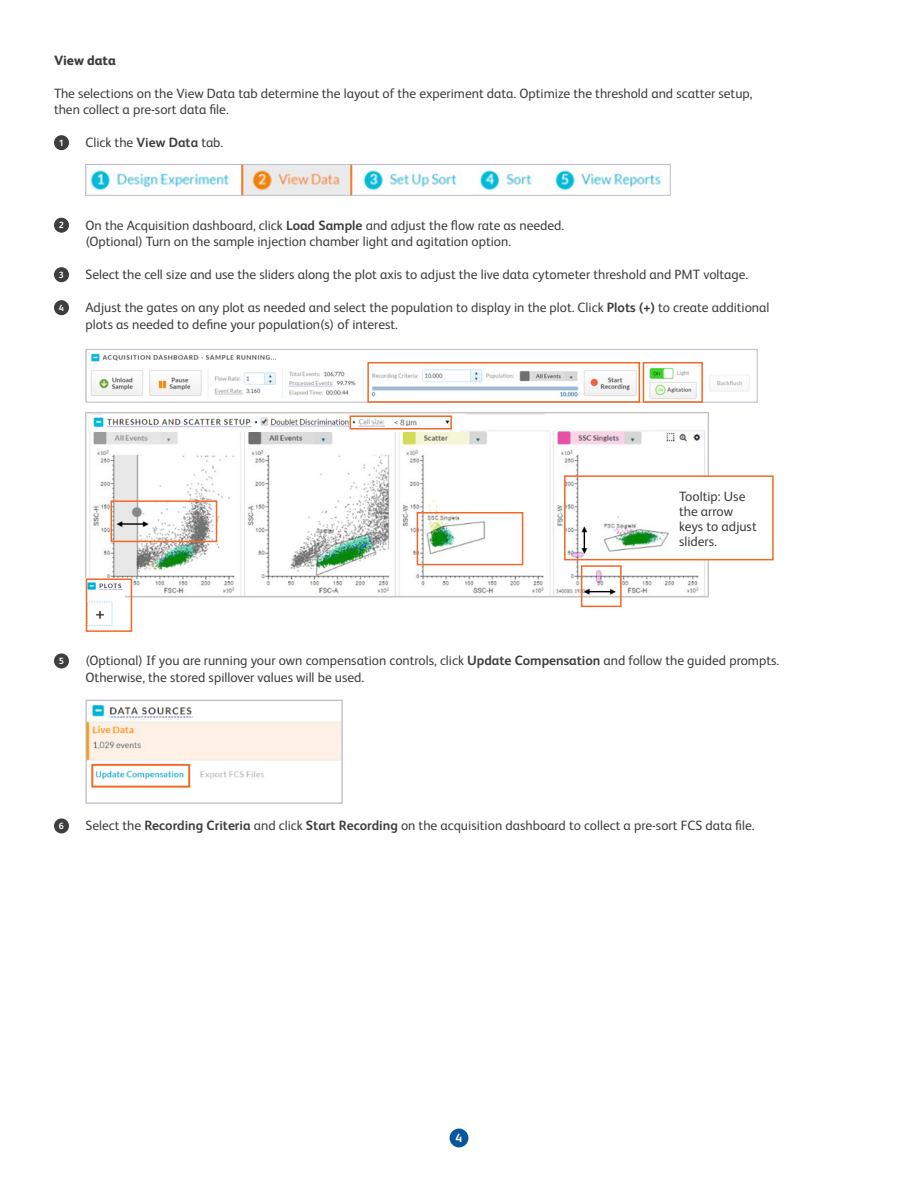
<style>
.page{position:relative;width:918px;height:1188px;background:#fff}
.page>*{position:absolute;margin:0;border:0;box-sizing:border-box;transform-origin:0 0}
.t1{font:13.5px/16.5px "FS Albert Pro";color:#3e3e3f}
.Section_Title_-_oran{font:800 13.5px "FS Albert Pro";letter-spacing:-.005em;color:#3e3e3f}
.Page_Number{font:700 12px "FS Albert Pro";color:#fff}
.t2{font:700 9px "FS Albert Pro";color:#fff}
.s1{font-weight:700}
</style>
<div class="page">
<div style="left:450px;top:1129px;width:18px;height:18px;background:#06579c;border-radius:50%"></div>
<div style="left:450px;top:1129px;width:18px;height:18px;border:2px solid #06579c;border-radius:50%"></div>
<div style="left:55px;top:136px;width:13px;height:13px;background:#3e3e3f;border-radius:50%"></div>
<div style="left:54px;top:135px;width:15px;height:15px;border:2px solid #3e3e3f;border-radius:50%"></div>
<img style="left:90px;top:166px;width:571px;height:28px">
<div style="left:86px;top:164px;width:585px;height:32px;border:1px solid #bdbccb"></div>
<div style="left:55px;top:218px;width:13px;height:14px;background:#3e3e3f;border-radius:50%"></div>
<div style="left:54px;top:218px;width:15px;height:15px;border:2px solid #3e3e3f;border-radius:50%"></div>
<div style="left:55px;top:268px;width:13px;height:13px;background:#3e3e3f;border-radius:50%"></div>
<div style="left:54px;top:267px;width:15px;height:15px;border:2px solid #3e3e3f;border-radius:50%"></div>
<div style="left:55px;top:301px;width:13px;height:13px;background:#3e3e3f;border-radius:50%"></div>
<div style="left:54px;top:300px;width:15px;height:15px;border:2px solid #3e3e3f;border-radius:50%"></div>
<img style="left:91px;top:353px;width:659px;height:48px">
<div style="left:86px;top:349px;width:672px;height:54px;border:1px solid #bdbccb"></div>
<div style="left:367px;top:362px;width:273px;height:41px;border:2px solid #f36824"></div>
<div style="left:643px;top:362px;width:60px;height:41px;border:2px solid #f36824"></div>
<img style="left:86px;top:413px;width:623px;height:184px">
<div style="left:91px;top:415px;width:463px;height:11px;background:#fff"></div>
<div style="left:111px;top:500px;width:106px;height:42px;border:2px solid #f36824"></div>
<div style="left:417px;top:512px;width:106px;height:53px;border:2px solid #f36824"></div>
<div style="left:581px;top:565px;width:41px;height:42px;border:2px solid #f36824"></div>
<img style="left:89px;top:582px;width:36px;height:44px">
<div style="left:86px;top:579px;width:46px;height:53px;border:2px solid #f36824"></div>
<img style="left:88px;top:416px;width:372px;height:15px">
<div style="left:702px;top:477px;width:33px;height:82px;background:#fff"></div>
<div style="left:564px;top:475px;width:210px;height:85px;border:2px solid #f36824"></div>
<div style="left:350px;top:415px;width:102px;height:15px;border:2px solid #f36824"></div>
<div style="left:55px;top:654px;width:13px;height:14px;background:#3e3e3f;border-radius:50%"></div>
<div style="left:54px;top:653px;width:15px;height:15px;border:2px solid #3e3e3f;border-radius:50%"></div>
<img style="left:88px;top:704px;width:253px;height:84px">
<div style="left:86px;top:700px;width:257px;height:104px;border:1px solid #bdbccb"></div>
<div style="left:91px;top:764px;width:99px;height:24px;border:2px solid #f36824"></div>
<div style="left:55px;top:819px;width:13px;height:14px;background:#3e3e3f;border-radius:50%"></div>
<div style="left:54px;top:818px;width:15px;height:15px;border:2px solid #3e3e3f;border-radius:50%"></div>
<p class="Section_Title_-_oran" style="left:54px;top:49px;width:63px">View data</p>
<p class="t1" style="left:54px;top:84px;width:700px">The selections on the View Data tab determine the layout of the experiment data. Optimize the threshold and scatter setup, then collect a pre-sort data file.</p>
<p class="t2" style="left:59px;top:136px;width:7px">1</p>
<p class="t1" style="left:86px;top:133px;width:139px">Click the <span class="s1">View Data</span> tab.</p>
<p class="t2" style="left:59px;top:219px;width:7px">2</p>
<p class="t1" style="left:86px;top:216px;width:480px">On the Acquisition dashboard, click <span class="s1">Load Sample</span> and adjust the flow rate as needed. (Optional) Turn on the sample injection chamber light and agitation option.</p>
<p class="t2" style="left:59px;top:268px;width:7px">3</p>
<p class="t1" style="left:86px;top:265px;width:664px">Select the cell size and use the sliders along the plot axis to adjust the live data cytometer threshold and PMT voltage.</p>
<p class="t2" style="left:59px;top:301px;width:7px">4</p>
<p class="t1" style="left:86px;top:298px;width:685px">Adjust the gates on any plot as needed and select the population to display in the plot. Click <span class="s1">Plots (+)</span> to create additional plots as needed to define your population(s) of interest.</p>
<p class="t1" style="left:679px;top:488px;width:79px;line-height:15px">Tooltip: Use the arrow keys to adjust sliders.</p>
<p class="t2" style="left:59px;top:655px;width:7px">5</p>
<p class="t1" style="left:86px;top:652px;width:695px">(Optional) If you are running your own compensation controls, click <span class="s1">Update Compensation</span> and follow the guided prompts.<br>Otherwise, the stored spillover values will be used.</p>
<p class="t2" style="left:59px;top:820px;width:7px">6</p>
<p class="t1" style="left:86px;top:817px;width:671px">Select the <span class="s1">Recording Criteria</span> and click <span class="s1">Start Recording</span> on the acquisition dashboard to collect a pre-sort FCS data file.</p>
<p class="Page_Number" style="left:456px;top:1130px;width:8px">4</p>
</div>
